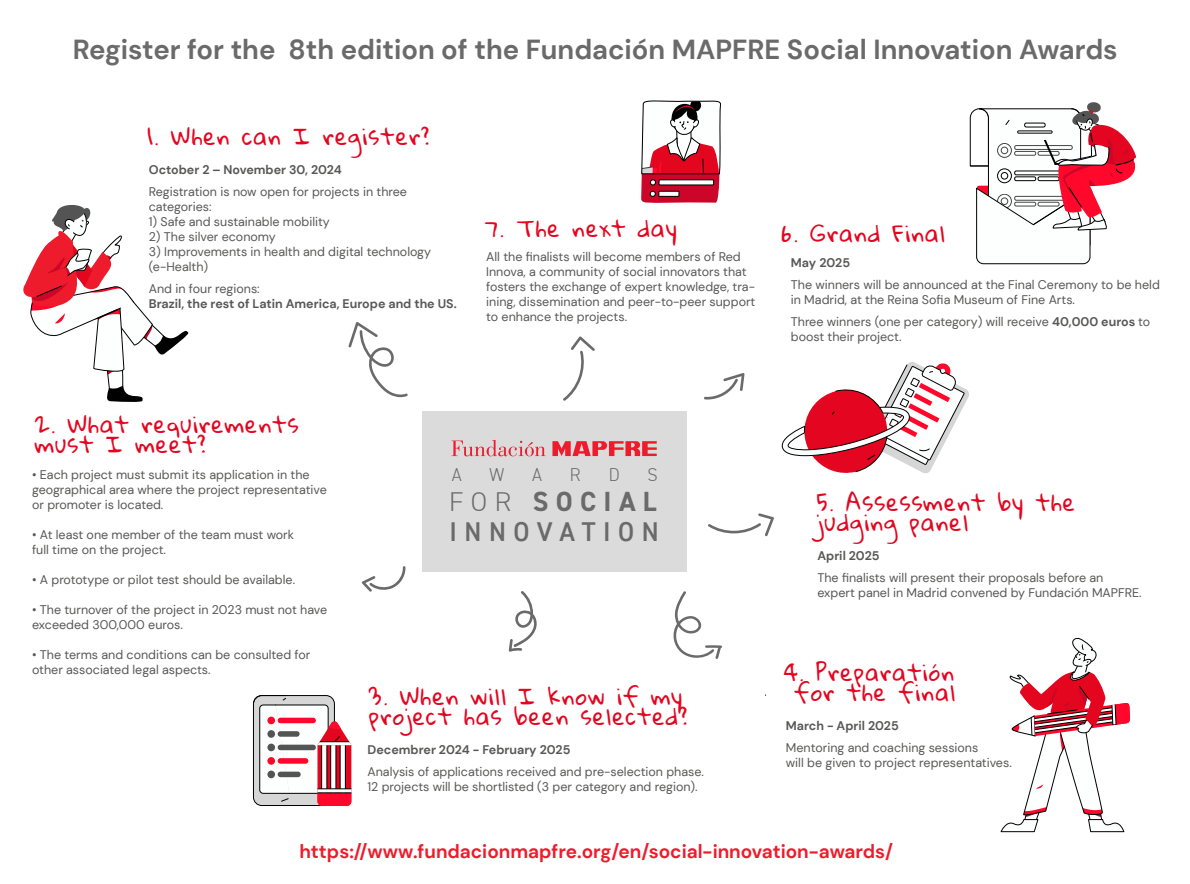
<style>
.page{position:relative;width:1190px;height:884px;background:#fff}
.page>*{position:absolute;margin:0;border:0;box-sizing:border-box;transform-origin:0 0}
.t1{font:700 27.5px "DM Sans";color:#6a6a6a}
.t2{font:600 27.25px/30.2px "DIN2014";letter-spacing:.29em;color:#6a6a6a;scale:.96 1}
.t3{font:22.5px/20px "Gloria Hallelujah";letter-spacing:.05em;color:#e4051f}
.t4{font:700 19px "DM Sans";color:#ee1b2c}
.t5{font:300 18.75px "DIN2014";color:#6a6a6a;scale:.96 1}
.t6{font:12.5px/15px "DM Sans";color:#575756}
.t7{font:700 12.5px "DM Sans";color:#575756}
.s1{font-weight:700}
.s2{font-weight:300}
</style>
<div class="page">
<svg style="left:704px;top:373px;width:40px;height:26px"></svg>
<svg style="left:708px;top:513px;width:66px;height:23px"></svg>
<svg style="left:673px;top:591px;width:49px;height:68px"></svg>
<svg style="left:509px;top:591px;width:28px;height:61px"></svg>
<svg style="left:348px;top:322px;width:60px;height:75px"></svg>
<svg style="left:362px;top:566px;width:44px;height:26px"></svg>
<svg style="left:563px;top:336px;width:32px;height:65px"></svg>
<div style="left:421px;top:411px;width:265px;height:160px;background:#dbdbdb"></div>
<svg style="left:552px;top:441px;width:105px;height:15px"></svg>
<svg style="left:451px;top:440px;width:94px;height:16px"></svg>
<svg style="left:23px;top:205px;width:166px;height:197px"></svg>
<svg style="left:253px;top:695px;width:98px;height:111px"></svg>
<svg style="left:1000px;top:637px;width:130px;height:195px"></svg>
<svg style="left:781px;top:362px;width:188px;height:112px"></svg>
<svg style="left:969px;top:102px;width:167px;height:162px"></svg>
<svg style="left:641px;top:100px;width:80px;height:103px"></svg>
<div style="left:659px;top:191px;width:20px;height:5px;background:#fdfffe"></div>
<div style="left:658px;top:191px;width:21px;height:6px;border:1px solid #000"></div>
<h1 class="t1" style="left:73px;top:38px;width:1046px">Register for the 8th edition of the Fundación MAPFRE Social Innovation Awards</h1>
<h3 class="t3" style="left:148px;top:127px;width:283px">1. When can I register?</h3>
<p class="t7" style="left:149px;top:165px;width:195px">October 2 – November 30, 2024</p>
<p class="t6" style="left:149px;top:185px;width:260px">Registration is now open for projects in three categories:</p>
<p class="t6" style="left:149px;top:215px;width:183px">1) Safe and sustainable mobility</p>
<p class="t6" style="left:149px;top:230px;width:128px">2) The silver economy</p>
<p class="t6" style="left:149px;top:245px;width:284px">3) Improvements in health and digital technology (e-Health)</p>
<p class="t6" style="left:149px;top:282px;width:112px">And in four regions:</p>
<p class="t7" style="left:149px;top:299px;width:309px">Brazil, the rest of Latin America, Europe and the US.</p>
<h3 class="t3" style="left:485px;top:220px;width:193px">7. The next day</h3>
<h3 class="t3" style="left:781px;top:224px;width:165px">6. Grand Final</h3>
<p class="t6" style="left:486px;top:249px;width:271px">All the finalists will become members of Red Innova, a community of social innovators that fosters the exchange of expert knowledge, tra&shy;ining, dissemination and peer-to-peer support to enhance the projects.</p>
<p class="t7" style="left:791px;top:257px;width:61px">May 2025</p>
<p class="t6" style="left:791px;top:278px;width:370px">The winners will be announced at the Final Ceremony to be held in Madrid, at the Reina Sofia Museum of Fine Arts.</p>
<p class="t6" style="left:791px;top:315px;width:361px">Three winners (one per category) will receive <span class="s1">40,000 euros</span> to boost their project.</p>
<h3 class="t3" style="left:35px;top:415px;width:265px">2. What requirements must I meet?</h3>
<p class="t6" style="left:32px;top:468px;width:296px">ï Each project must submit its application in the geographical area where the project representative or promoter is located.</p>
<p class="t6" style="left:32px;top:528px;width:263px">ï At least one member of the team must work full time on the project.</p>
<p class="t6" style="left:32px;top:573px;width:264px">ï A prototype or pilot test should be available.</p>
<p class="t6" style="left:32px;top:603px;width:297px">ï The turnover of the project in 2023 must not have exceeded 300,000 euros.</p>
<p class="t6" style="left:32px;top:648px;width:280px">ï The terms and conditions can be consulted for other associated legal aspects.</p>
<h3 class="t5" style="left:452px;top:463px;width:12px">A</h3>
<h3 class="t5" style="left:489px;top:463px;width:17px">W</h3>
<h3 class="t5" style="left:532px;top:463px;width:12px">A</h3>
<h3 class="t5" style="left:570px;top:463px;width:13px">R</h3>
<h3 class="t5" style="left:609px;top:463px;width:13px">D</h3>
<h3 class="t5" style="left:647px;top:463px;width:12px">S</h3>
<h2 class="t2" style="left:449px;top:486px;width:220px"><span class="s2">FOR</span> <span class="s1">SOCIAL<br></span>INNOVATION</h2>
<h3 class="t3" style="left:369px;top:687px;width:320px">3. When will I know if my project has been selected?</h3>
<p class="t7" style="left:367px;top:744px;width:205px">Decembrer 2024 - February 2025</p>
<p class="t6" style="left:367px;top:765px;width:338px">Analysis of applications received and pre-selection phase.<br>12 projects will be shortlisted (3 per category and region).</p>
<h3 class="t3" style="left:817px;top:493px;width:260px">5. Assessment by the judging panel</h3>
<p class="t7" style="left:817px;top:550px;width:64px">April 2025</p>
<p class="t6" style="left:817px;top:569px;width:326px">The finalists will present their proposals before an expert panel in Madrid convened by Fundación MAPFRE.</p>
<h3 class="t3" style="left:784px;top:663px;width:173px;text-align:center">4. Preparatión for the final</h3>
<p class="t7" style="left:786px;top:720px;width:114px">March - April 2025</p>
<p class="t6" style="left:786px;top:740px;width:227px">Mentoring and coaching sessions<br>will be given to project representatives.</p>
<h3 class="t4" style="left:299px;top:843px;width:595px">https://www.fundacionmapfre.org/en/social-innovation-awards/</h3>
</div>
